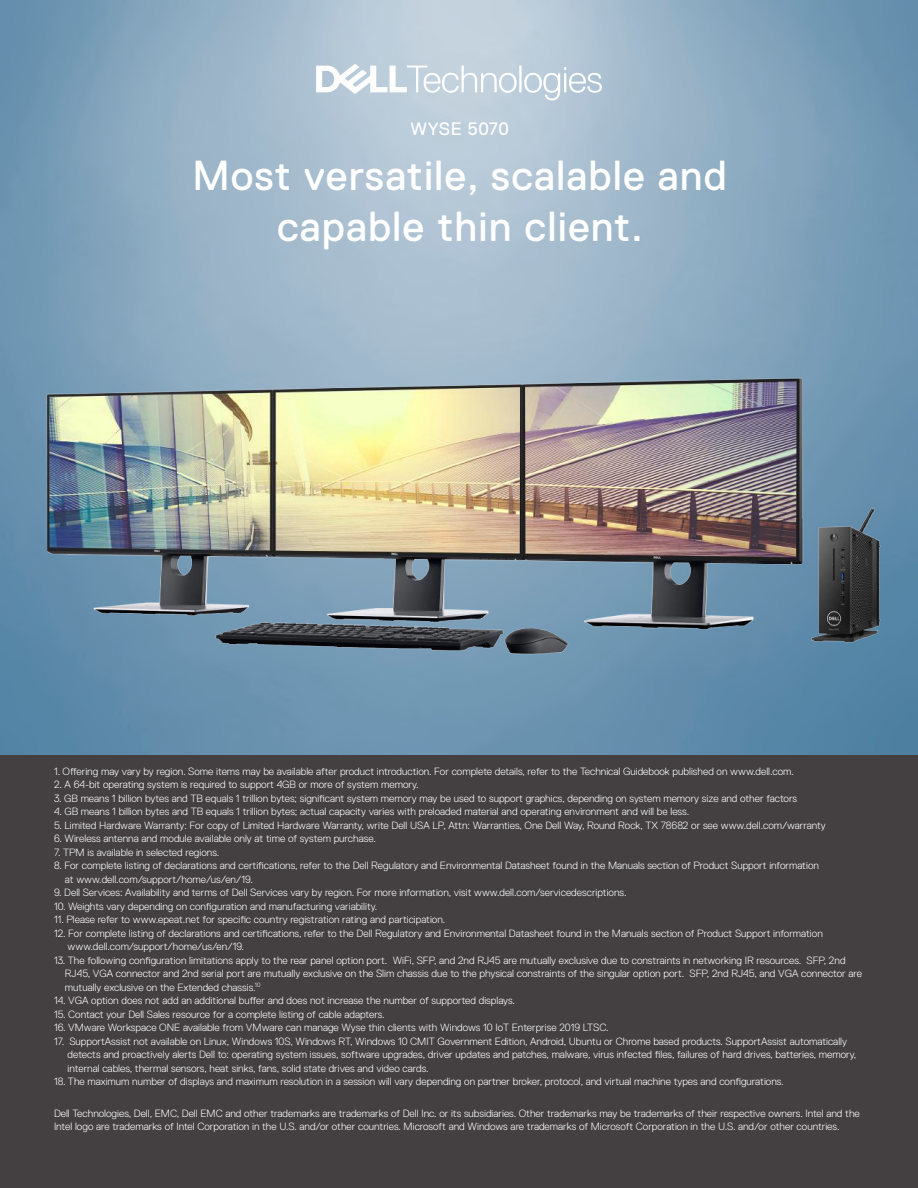
<style>
.page{position:relative;width:918px;height:1188px;background:#fff}
.page>*{position:absolute;margin:0;border:0;box-sizing:border-box;transform-origin:0 0}
.t1{font:42px/50.4px "Dell Replica";letter-spacing:.025em;color:#fff;text-align:center}
.t2{font:18px "Dell Replica";letter-spacing:.025em;color:#fff}
.t3{font:300 10.5px/13.5px "Dell Replica";color:#fff}
</style>
<div class="page">
<div style="left:0;top:755px;width:918px;height:433px;background:#444041"></div>
<img style="left:0;top:0;width:918px;height:755px">
<img style="left:6px;top:332px;width:908px;height:375px">
<svg style="left:316px;top:64px;width:286px;height:36px"></svg>
<h2 class="t2" style="left:411px;top:119px;width:100px">WYSE 5070</h2>
<h1 class="t1" style="left:192px;top:151px;width:536px">Most versatile, scalable and capable thin client.</h1>
<p class="t3" style="left:54px;top:764px;width:742px">1. Offering may vary by region. Some items may be available after product introduction. For complete details, refer to the Technical Guidebook published on www.dell.com.</p>
<p class="t3" style="left:54px;top:778px;width:366px">2. A 64-bit operating system is required to support 4GB or more of system memory.</p>
<p class="t3" style="left:54px;top:791px;width:745px">3. GB means 1 billion bytes and TB equals 1 trillion bytes; significant system memory may be used to support graphics, depending on system memory size and other factors</p>
<p class="t3" style="left:54px;top:805px;width:637px">4. GB means 1 billion bytes and TB equals 1 trillion bytes; actual capacity varies with preloaded material and operating environment and will be less.</p>
<p class="t3" style="left:54px;top:818px;width:773px">5. Limited Hardware Warranty: For copy of Limited Hardware Warranty, write Dell USA LP, Attn: Warranties, One Dell Way, Round Rock, TX 78682 or see www.dell.com/warranty</p>
<p class="t3" style="left:54px;top:832px;width:324px">6. Wireless antenna and module available only at time of system purchase.</p>
<p class="t3" style="left:54px;top:845px;width:167px">7. TPM is available in selected regions.</p>
<p class="t3" style="left:65px;top:859px;width:756px;text-indent:-11px">8. For complete listing of declarations and certifications, refer to the Dell Regulatory and Environmental Datasheet found in the Manuals section of Product Support information at www.dell.com/support/home/us/en/19.</p>
<p class="t3" style="left:54px;top:886px;width:574px">9. Dell Services: Availability and terms of Dell Services vary by region. For more information, visit www.dell.com/servicedescriptions.</p>
<p class="t3" style="left:54px;top:899px;width:325px">10. Weights vary depending on configuration and manufacturing variability.</p>
<p class="t3" style="left:54px;top:913px;width:393px">11. Please refer to www.epeat.net for specific country registration rating and participation.</p>
<p class="t3" style="left:68px;top:926px;width:757px;text-indent:-14px">12. For complete listing of declarations and certifications, refer to the Dell Regulatory and Environmental Datasheet found in the Manuals section of Product Support information www.dell.com/support/home/us/en/19.</p>
<p class="t3" style="left:65px;top:953px;width:799px;text-indent:-11px">13. The following configuration limitations apply to the rear panel option port. WiFi, SFP, and 2nd RJ45 are mutually exclusive due to constraints in networking IR resources. SFP, 2nd<br>RJ45, VGA connector and 2nd serial port are mutually exclusive on the Slim chassis due to the physical constraints of the singular option port. SFP, 2nd RJ45, and VGA connector are mutually exclusive on the Extended chassis.<sup>10</sup></p>
<p class="t3" style="left:54px;top:994px;width:463px">14. VGA option does not add an additional buffer and does not increase the number of supported displays.</p>
<p class="t3" style="left:54px;top:1007px;width:332px">15. Contact your Dell Sales resource for a complete listing of cable adapters.</p>
<p class="t3" style="left:54px;top:1021px;width:556px">16. VMware Workspace ONE available from VMware can manage Wyse thin clients with Windows 10 IoT Enterprise 2019 LTSC.</p>
<p class="t3" style="left:68px;top:1034px;width:790px;text-indent:-14px">17. SupportAssist not available on Linux, Windows 10S, Windows RT, Windows 10 CMIT Government Edition, Android, Ubuntu or Chrome based products. SupportAssist automatically detects and proactively alerts Dell to: operating system issues, software upgrades, driver updates and patches, malware, virus infected files, failures of hard drives, batteries, memory, internal cables, thermal sensors, heat sinks, fans, solid state drives and video cards.</p>
<p class="t3" style="left:54px;top:1075px;width:731px">18. The maximum number of displays and maximum resolution in a session will vary depending on partner broker, protocol, and virtual machine types and configurations.</p>
<p class="t3" style="left:54px;top:1106px;width:807px">Dell Technologies, Dell, EMC, Dell EMC and other trademarks are trademarks of Dell Inc. or its subsidiaries. Other trademarks may be trademarks of their respective owners. Intel and the<br>Intel logo are trademarks of Intel Corporation in the U.S. and/or other countries. Microsoft and Windows are trademarks of Microsoft Corporation in the U.S. and/or other countries.</p>
</div>
